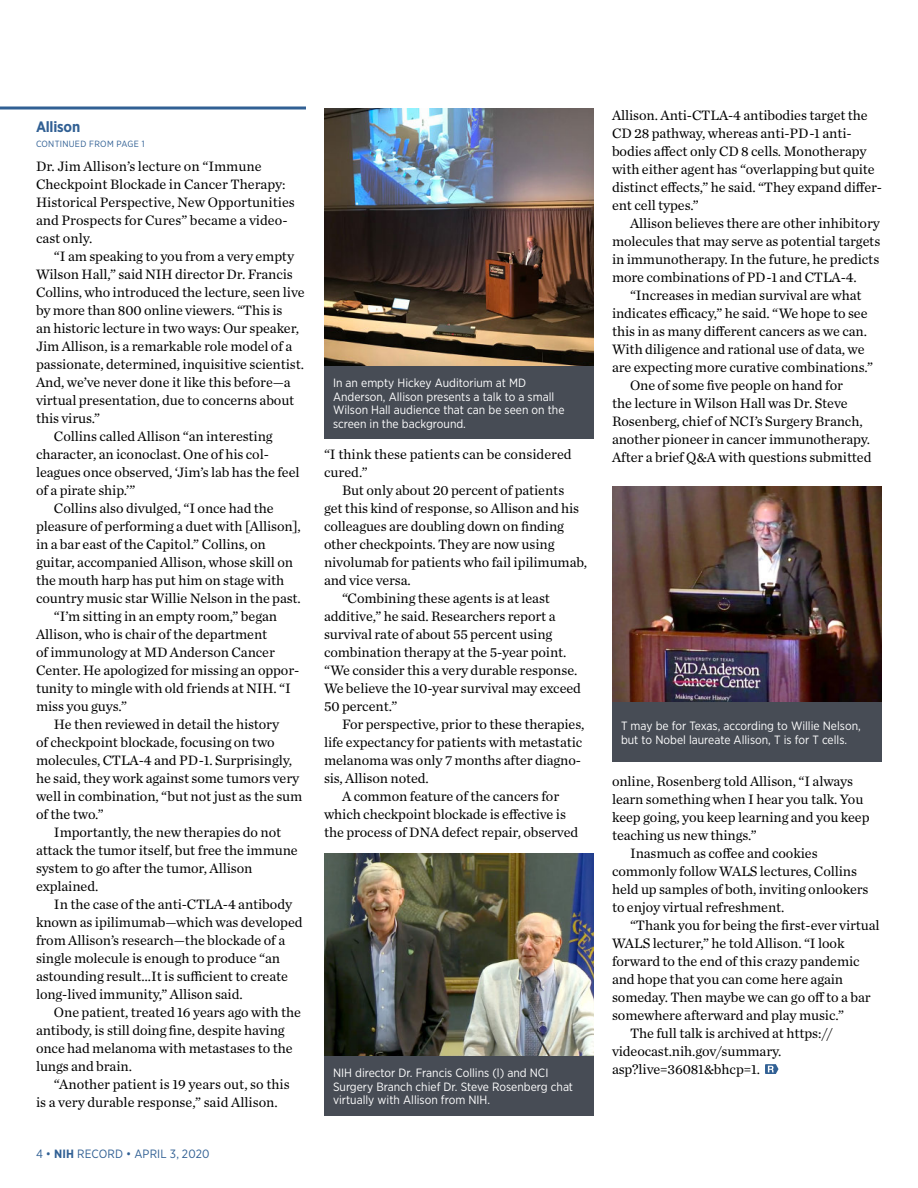
<style>
.page{position:relative;width:918px;height:1188px;background:#fff}
.page>*{position:absolute;margin:0;border:0;box-sizing:border-box;transform-origin:0 0}
.Head_2_Subheads_Body{font:700 15px "Gotham Narrow";letter-spacing:-.015em;color:#316094}
.Body_1{font:14.25px/18px "Chronicle Text G1";letter-spacing:-.005em;color:#000}
.Photo_caption_revers{font:12px/13.5px "Gotham Narrow";color:#fff}
.t1{font:12px "Gotham Narrow";letter-spacing:.01em;color:#316094}
.Page_jump{font:9px "Gotham Narrow";letter-spacing:.03em;color:#316094}
.s1{font-weight:700}
</style>
<div class="page">
<img style="left:612px;top:486px;width:270px;height:216px">
<img style="left:324px;top:108px;width:270px;height:259px">
<img style="left:324px;top:853px;width:270px;height:203px">
<svg style="left:0;top:106px;width:306px;height:4px"></svg>
<div style="left:324px;top:1056px;width:270px;height:60px;background:#474c55"></div>
<div style="left:324px;top:367px;width:270px;height:72px;background:#474c55"></div>
<svg style="left:765px;top:1064px;width:14px;height:10px"></svg>
<div style="left:612px;top:702px;width:270px;height:60px;background:#474c55"></div>
<p class="Head_2_Subheads_Body" style="left:36px;top:117px;width:46px">Allison</p>
<p class="Page_jump" style="left:36px;top:138px;width:110px">CONTINUED FROM PAGE 1</p>
<p class="Body_1" style="left:36px;top:156px;width:260px">Dr. Jim Allison’s lecture on “Immune Checkpoint Blockade in Cancer Therapy:<br>Historical Perspective, New Opportunities and Prospects for Cures” became a video&shy;cast only.</p>
<p class="Body_1" style="left:36px;top:246px;width:270px;text-indent:18px">“I am speaking to you from a very empty Wilson Hall,” said NIH director Dr. Francis Collins, who introduced the lecture, seen live by more than 800 online viewers. “This is<br>an historic lecture in two ways: Our speaker, Jim Allison, is a remarkable role model of a passionate, determined, inquisitive scientist.<br>And, we’ve never done it like this before—a virtual presentation, due to concerns about this virus.”</p>
<p class="Body_1" style="left:36px;top:426px;width:265px;text-indent:18px">Collins called Allison “an interesting character, an iconoclast. One of his col&shy;leagues once observed, ‘Jim’s lab has the feel of a pirate ship.’”</p>
<p class="Body_1" style="left:36px;top:498px;width:266px;text-indent:18px">Collins also divulged, “I once had the pleasure of performing a duet with [Allison], in a bar east of the Capitol.” Collins, on guitar, accompanied Allison, whose skill on the mouth harp has put him on stage with country music star Willie Nelson in the past.</p>
<p class="Body_1" style="left:36px;top:606px;width:265px;text-indent:18px">“I’m sitting in an empty room,” began Allison, who is chair of the department<br>of immunology at MD Anderson Cancer Center. He apologized for missing an oppor&shy;tunity to mingle with old friends at NIH. “I miss you guys.”</p>
<p class="Body_1" style="left:36px;top:714px;width:268px;text-indent:18px">He then reviewed in detail the history<br>of checkpoint blockade, focusing on two molecules, CTLA-4 and PD-1. Surprisingly, he said, they work against some tumors very well in combination, “but not just as the sum of the two.”</p>
<p class="Body_1" style="left:36px;top:822px;width:263px;text-indent:18px">Importantly, the new therapies do not attack the tumor itself, but free the immune system to go after the tumor, Allison explained.</p>
<p class="Body_1" style="left:36px;top:894px;width:268px;text-indent:18px">In the case of the anti-CTLA-4 antibody known as ipilimumab—which was developed from Allison’s research—the blockade of a single molecule is enough to produce “an astounding result…It is sufficient to create long-lived immunity,” Allison said.</p>
<p class="Body_1" style="left:36px;top:1002px;width:267px;text-indent:18px">One patient, treated 16 years ago with the antibody, is still doing fine, despite having once had melanoma with metastases to the lungs and brain.</p>
<p class="Body_1" style="left:36px;top:1074px;width:255px;text-indent:18px">“Another patient is 19 years out, so this is a very durable response,” said Allison.</p>
<p class="t1" style="left:36px;top:1146px;width:175px">4 • <span class="s1">NIH</span> RECORD • APRIL 3, 2020</p>
<p class="Photo_caption_revers" style="left:333px;top:376px;width:233px">In an empty Hickey Auditorium at MD Anderson, Allison presents a talk to a small Wilson Hall audience that can be seen on the screen in the background.</p>
<p class="Body_1" style="left:324px;top:444px;width:249px">“I think these patients can be considered cured.”</p>
<p class="Body_1" style="left:324px;top:480px;width:264px;text-indent:18px">But only about 20 percent of patients<br>get this kind of response, so Allison and his colleagues are doubling down on finding other checkpoints. They are now using nivolumab for patients who fail ipilimumab, and vice versa.</p>
<p class="Body_1" style="left:324px;top:588px;width:259px;text-indent:18px">“Combining these agents is at least additive,” he said. Researchers report a survival rate of about 55 percent using combination therapy at the 5-year point. “We consider this a very durable response.<br>We believe the 10-year survival may exceed 50 percent.”</p>
<p class="Body_1" style="left:324px;top:714px;width:262px;text-indent:18px">For perspective, prior to these therapies, life expectancy for patients with metastatic melanoma was only 7 months after diagno&shy;sis, Allison noted.</p>
<p class="Body_1" style="left:324px;top:786px;width:256px;text-indent:18px">A common feature of the cancers for which checkpoint blockade is effective is the process of DNA defect repair, observed</p>
<p class="Photo_caption_revers" style="left:333px;top:1066px;width:242px">NIH director Dr. Francis Collins (l) and NCI<br>Surgery Branch chief Dr. Steve Rosenberg chat virtually with Allison from NIH.</p>
<p class="Body_1" style="left:612px;top:105px;width:271px">Allison. Anti-CTLA-4 antibodies target the CD 28 pathway, whereas anti-PD-1 anti&shy;bodies affect only CD 8 cells. Monotherapy with either agent has “overlapping but quite distinct effects,” he said. “They expand differ&shy;ent cell types.”</p>
<p class="Body_1" style="left:612px;top:213px;width:270px;text-align:justify;text-indent:18px">Allison believes there are other inhibitory molecules that may serve as potential targets in immunotherapy. In the future, he predicts more combinations of PD-1 and CTLA-4.</p>
<p class="Body_1" style="left:612px;top:285px;width:262px;text-align:center">“Increases in median survival are what indicates efficacy,” he said. “We hope to see this in as many different cancers as we can.<br>With diligence and rational use of data, we are expecting more curative combinations.”</p>
<p class="Body_1" style="left:612px;top:375px;width:261px;text-indent:18px">One of some five people on hand for<br>the lecture in Wilson Hall was Dr. Steve Rosenberg, chief of NCI’s Surgery Branch, another pioneer in cancer immunotherapy.<br>After a brief Q&amp;A with questions submitted</p>
<p class="Photo_caption_revers" style="left:621px;top:719px;width:241px">T may be for Texas, according to Willie Nelson, but to Nobel laureate Allison, T is for T cells.</p>
<p class="Body_1" style="left:612px;top:771px;width:259px">online, Rosenberg told Allison, “I always learn something when I hear you talk. You keep going, you keep learning and you keep teaching us new things.”</p>
<p class="Body_1" style="left:612px;top:843px;width:258px;text-indent:18px">Inasmuch as coffee and cookies commonly follow WALS lectures, Collins held up samples of both, inviting onlookers to enjoy virtual refreshment.</p>
<p class="Body_1" style="left:612px;top:915px;width:269px;text-indent:18px">“Thank you for being the first-ever virtual WALS lecturer,” he told Allison. “I look forward to the end of this crazy pandemic and hope that you can come here again someday. Then maybe we can go off to a bar somewhere afterward and play music.”</p>
<p class="Body_1" style="left:612px;top:1023px;width:222px;text-indent:18px">The full talk is archived at https:// videocast.nih.gov/summary. asp?live=36081&amp;bhcp=1.</p>
</div>
